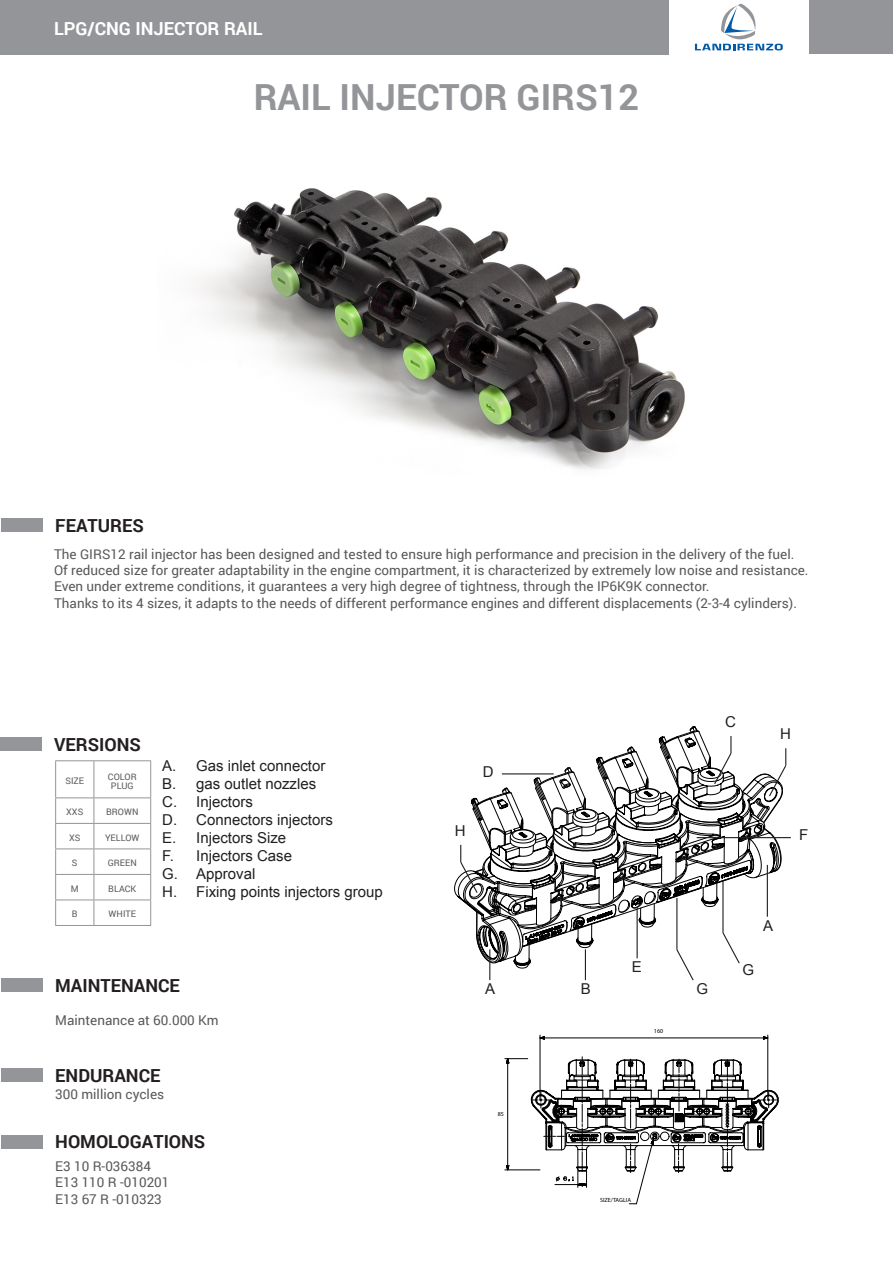
<style>
.page{position:relative;width:893px;height:1263px;background:#fff}
.page>*{position:absolute;margin:0;border:0;box-sizing:border-box;transform-origin:0 0}
.t1{font:700 36px "Roboto";color:#939598}
.titoli_sezioni{font:700 18px "Roboto";color:#231f20}
.t2{font:700 18px "Roboto";color:#fff}
.Testo_-_elenco_punta{font:15px "Arial";color:#231f20}
.Lettere_per_figure{font:15px "Arial";color:#231f20}
.t3{font:13.5px "Roboto";color:#57585a}
.t4{font:9px/9px "Roboto";color:#57585a;text-align:center}
.t5{font:6px "Myriad Pro";color:#000}
</style>
<div class="page">
<svg style="left:695px;top:3px;width:88px;height:47px"></svg>
<div style="left:809px;top:0;width:84px;height:53px;background:#939598"></div>
<div style="left:0;top:0;width:668px;height:54px;background:#939598"></div>
<img style="left:195px;top:188px;width:490px;height:282px">
<hr style="left:540px;top:1038px;width:228px;height:1px;background:#000">
<hr style="left:767px;top:1035px;width:1px;height:65px;background:#000">
<hr style="left:540px;top:1035px;width:1px;height:65px;background:#000">
<svg style="left:505px;top:1057px;width:274px;height:147px"></svg>
<hr style="left:697px;top:837px;width:94px;height:1px;background:#231f20">
<svg style="left:457px;top:726px;width:330px;height:255px"></svg>
<hr style="left:489px;top:949px;width:1px;height:31px;background:#231f20">
<div style="left:1px;top:518px;width:42px;height:13px;background:#939598"></div>
<div style="left:1px;top:1135px;width:42px;height:13px;background:#939598"></div>
<div style="left:0;top:738px;width:42px;height:13px;background:#939598"></div>
<hr style="left:55px;top:761px;width:1px;height:36px;background:#939598">
<hr style="left:55px;top:760px;width:39px;height:1px;background:#939598">
<hr style="left:94px;top:761px;width:1px;height:36px;background:#939598">
<hr style="left:150px;top:761px;width:1px;height:36px;background:#939598">
<hr style="left:94px;top:760px;width:57px;height:1px;background:#939598">
<hr style="left:55px;top:797px;width:39px;height:1px;background:#939598">
<hr style="left:94px;top:797px;width:57px;height:1px;background:#939598">
<hr style="left:55px;top:823px;width:39px;height:1px;background:#939598">
<hr style="left:94px;top:823px;width:57px;height:1px;background:#939598">
<hr style="left:55px;top:848px;width:39px;height:1px;background:#939598">
<hr style="left:94px;top:848px;width:57px;height:1px;background:#939598">
<hr style="left:55px;top:874px;width:39px;height:1px;background:#939598">
<hr style="left:94px;top:874px;width:57px;height:1px;background:#939598">
<svg style="left:55px;top:798px;width:1px;height:127px"></svg>
<hr style="left:55px;top:899px;width:39px;height:1px;background:#939598">
<hr style="left:55px;top:925px;width:39px;height:1px;background:#939598">
<svg style="left:94px;top:798px;width:1px;height:127px"></svg>
<svg style="left:150px;top:798px;width:1px;height:127px"></svg>
<hr style="left:94px;top:899px;width:57px;height:1px;background:#939598">
<hr style="left:94px;top:925px;width:57px;height:1px;background:#939598">
<div style="left:1px;top:978px;width:42px;height:14px;background:#939598"></div>
<div style="left:1px;top:1068px;width:42px;height:13px;background:#939598"></div>
<p class="t2" style="left:54px;top:16px;width:210px">LPG/CNG INJECTOR RAIL</p>
<p class="t1" style="left:254px;top:72px;width:387px">RAIL INJECTOR GIRS12</p>
<p class="titoli_sezioni" style="left:55px;top:513px;width:90px">FEATURES</p>
<p class="t3" style="left:54px;top:545px;width:742px">The GIRS12 rail injector has been designed and tested to ensure high performance and precision in the delivery of the fuel.</p>
<p class="t3" style="left:54px;top:561px;width:756px">Of reduced size for greater adaptability in the engine compartment, it is characterized by extremely low noise and resistance.</p>
<p class="t3" style="left:54px;top:577px;width:657px">Even under extreme conditions, it guarantees a very high degree of tightness, through the IP6K9K connector.</p>
<p class="t3" style="left:54px;top:593px;width:744px">Thanks to its 4 sizes, it adapts to the needs of different performance engines and different displacements (2-3-4 cylinders).</p>
<p class="titoli_sezioni" style="left:54px;top:732px;width:88px">VERSIONS</p>
<p class="t4" style="left:65px;top:776px;width:20px">SIZE</p>
<p class="t4" style="left:108px;top:771px;width:30px">COLOR<br>PLUG</p>
<p class="t4" style="left:66px;top:807px;width:18px">XXS</p>
<p class="t4" style="left:106px;top:807px;width:34px">BROWN</p>
<p class="t4" style="left:69px;top:833px;width:13px">XS</p>
<p class="t4" style="left:105px;top:833px;width:36px">YELLOW</p>
<p class="t4" style="left:72px;top:858px;width:7px">S</p>
<p class="t4" style="left:108px;top:858px;width:31px">GREEN</p>
<p class="t4" style="left:71px;top:884px;width:9px">M</p>
<p class="t4" style="left:108px;top:884px;width:29px">BLACK</p>
<p class="t4" style="left:72px;top:909px;width:7px">B</p>
<p class="t4" style="left:109px;top:909px;width:29px">WHITE</p>
<p class="Testo_-_elenco_punta" style="left:162px;top:756px;width:165px">A. Gas inlet connector</p>
<p class="Testo_-_elenco_punta" style="left:162px;top:774px;width:156px">B. gas outlet nozzles</p>
<p class="Testo_-_elenco_punta" style="left:162px;top:792px;width:92px">C. Injectors</p>
<p class="Testo_-_elenco_punta" style="left:162px;top:810px;width:172px">D. Connectors injectors</p>
<p class="Testo_-_elenco_punta" style="left:162px;top:828px;width:126px">E. Injectors Size</p>
<p class="Testo_-_elenco_punta" style="left:162px;top:846px;width:131px">F. Injectors Case</p>
<p class="Testo_-_elenco_punta" style="left:162px;top:864px;width:95px">G. Approval</p>
<p class="Testo_-_elenco_punta" style="left:162px;top:882px;width:222px">H. Fixing points injectors group</p>
<p class="titoli_sezioni" style="left:55px;top:973px;width:126px">MAINTENANCE</p>
<p class="t3" style="left:55px;top:1011px;width:165px">Maintenance at 60.000 Km</p>
<p class="titoli_sezioni" style="left:55px;top:1062px;width:107px">ENDURANCE</p>
<p class="t3" style="left:55px;top:1085px;width:110px">300 million cycles</p>
<p class="titoli_sezioni" style="left:55px;top:1129px;width:152px">HOMOLOGATIONS</p>
<p class="t3" style="left:55px;top:1157px;width:97px">E3 10 R-036384</p>
<p class="t3" style="left:55px;top:1173px;width:116px">E13 110 R -010201</p>
<p class="t3" style="left:55px;top:1189px;width:108px">E13 67 R -010323</p>
<p class="Lettere_per_figure" style="left:455px;top:821px;width:12px">H</p>
<p class="Lettere_per_figure" style="left:483px;top:762px;width:12px">D</p>
<p class="Lettere_per_figure" style="left:485px;top:979px;width:12px">A</p>
<p class="t5" style="left:498px;top:1110px;width:8px">85</p>
<p class="Lettere_per_figure" style="left:581px;top:979px;width:12px">B</p>
<p class="Lettere_per_figure" style="left:725px;top:712px;width:12px">C</p>
<p class="Lettere_per_figure" style="left:780px;top:724px;width:12px">H</p>
<p class="Lettere_per_figure" style="left:632px;top:957px;width:12px">E</p>
<p class="t5" style="left:654px;top:1028px;width:11px">160</p>
<p class="Lettere_per_figure" style="left:696px;top:979px;width:13px">G</p>
<p class="Lettere_per_figure" style="left:799px;top:825px;width:11px">F</p>
<p class="Lettere_per_figure" style="left:763px;top:916px;width:12px">A</p>
<p class="Lettere_per_figure" style="left:742px;top:960px;width:13px">G</p>
<p class="t5" style="left:600px;top:1196px;width:32px">SIZE/TAGLIA</p>
</div>
